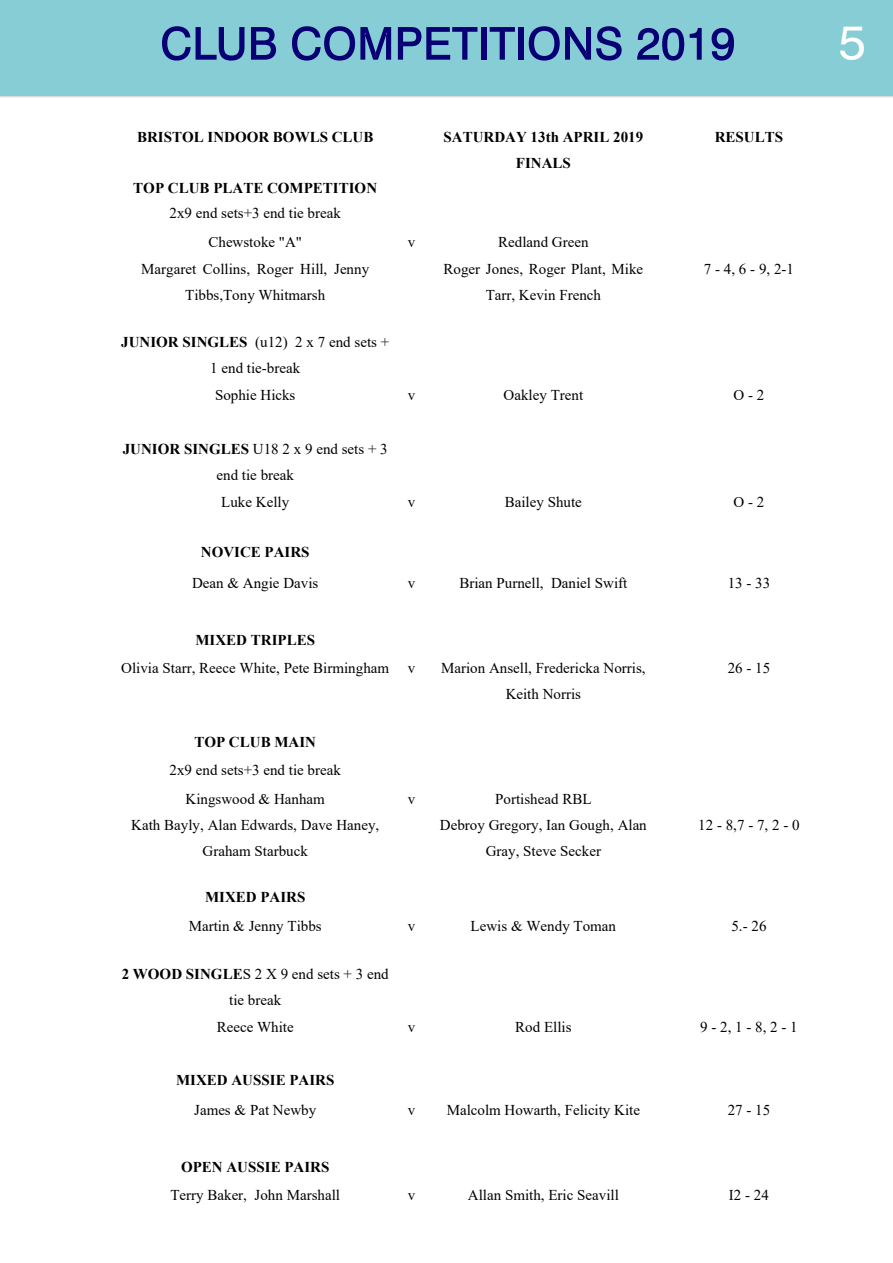
<style>
.page{position:relative;width:893px;height:1263px;background:#fff}
.page>*{position:absolute;margin:0;border:0;box-sizing:border-box;transform-origin:0 0}
.t1{font:49.65px "Swiss 721 BT";color:#fff}
.t2{font:15px/25.8px "Times New Roman";color:#000;text-align:center}
.t3{font:700 15px/25.8px "Times New Roman";color:#000;text-align:center}
.s1{font-weight:700}
</style>
<div class="page">
<div style="left:0;top:0;width:893px;height:96px;background:#87cdd6"></div>
<svg style="left:162px;top:26px;width:83px;height:35px"></svg>
<svg style="left:251px;top:27px;width:25px;height:33px"></svg>
<svg style="left:292px;top:26px;width:99px;height:35px"></svg>
<svg style="left:398px;top:27px;width:79px;height:33px"></svg>
<div style="left:481px;top:27px;width:5px;height:33px;background:#080074"></div>
<svg style="left:490px;top:27px;width:25px;height:33px"></svg>
<div style="left:519px;top:27px;width:5px;height:33px;background:#080074"></div>
<svg style="left:529px;top:26px;width:93px;height:35px"></svg>
<svg style="left:637px;top:28px;width:47px;height:33px"></svg>
<svg style="left:690px;top:28px;width:12px;height:32px"></svg>
<svg style="left:712px;top:28px;width:22px;height:33px"></svg>
<p class="t3" style="left:137px;top:126px;width:238px">BRISTOL INDOOR BOWLS CLUB</p>
<p class="t3" style="left:443px;top:126px;width:201px">SATURDAY 13th APRIL 2019<br>FINALS</p>
<p class="t3" style="left:715px;top:126px;width:70px">RESULTS</p>
<p class="t3" style="left:133px;top:176px;width:245px">TOP CLUB PLATE COMPETITION</p>
<p class="t2" style="left:170px;top:200px;width:173px;line-height:28.5px">2x9 end sets+3 end tie break<br>Chewstoke "A"</p>
<p class="t2" style="left:408px;top:230px;width:9px">v</p>
<p class="t2" style="left:498px;top:230px;width:92px">Redland Green</p>
<p class="t2" style="left:141px;top:258px;width:229px">Margaret Collins, Roger Hill, Jenny<br>Tibbs,Tony Whitmarsh</p>
<p class="t2" style="left:444px;top:258px;width:201px">Roger Jones, Roger Plant, Mike<br>Tarr, Kevin French</p>
<p class="t2" style="left:704px;top:258px;width:92px">7 - 4, 6 - 9, 2-1</p>
<p class="t2" style="left:121px;top:331px;width:269px"><span class="s1">JUNIOR SINGLES</span> (u12) 2 x 7 end sets +<br>1 end tie-break</p>
<p class="t2" style="left:215px;top:384px;width:82px">Sophie Hicks</p>
<p class="t2" style="left:408px;top:384px;width:9px">v</p>
<p class="t2" style="left:504px;top:384px;width:81px">Oakley Trent</p>
<p class="t2" style="left:733px;top:384px;width:32px">O - 2</p>
<p class="t2" style="left:123px;top:437px;width:267px"><span class="s1">JUNIOR SINGLES</span> U18 2 x 9 end sets + 3 end tie break</p>
<p class="t2" style="left:221px;top:491px;width:69px">Luke Kelly</p>
<p class="t2" style="left:408px;top:491px;width:9px">v</p>
<p class="t2" style="left:505px;top:491px;width:79px">Bailey Shute</p>
<p class="t2" style="left:733px;top:491px;width:32px">O - 2</p>
<p class="t3" style="left:201px;top:540px;width:110px">NOVICE PAIRS</p>
<p class="t2" style="left:192px;top:571px;width:128px">Dean &amp; Angie Davis</p>
<p class="t2" style="left:408px;top:571px;width:9px">v</p>
<p class="t2" style="left:459px;top:571px;width:169px">Brian Purnell, Daniel Swift</p>
<p class="t2" style="left:728px;top:571px;width:44px">13 - 33</p>
<p class="t3" style="left:195px;top:629px;width:121px">MIXED TRIPLES</p>
<p class="t2" style="left:121px;top:656px;width:295px">Olivia Starr, Reece White, Pete Birmingham v</p>
<p class="t2" style="left:441px;top:656px;width:206px">Marion Ansell, Fredericka Norris,<br>Keith Norris</p>
<p class="t2" style="left:728px;top:656px;width:44px">26 - 15</p>
<p class="t3" style="left:194px;top:730px;width:123px">TOP CLUB MAIN</p>
<p class="t2" style="left:170px;top:757px;width:173px;line-height:28.5px">2x9 end sets+3 end tie break<br>Kingswood &amp; Hanham</p>
<p class="t2" style="left:408px;top:787px;width:9px">v</p>
<p class="t2" style="left:495px;top:787px;width:98px">Portishead RBL</p>
<p class="t2" style="left:131px;top:813px;width:250px">Kath Bayly, Alan Edwards, Dave Haney,<br>Graham Starbuck</p>
<p class="t2" style="left:440px;top:813px;width:208px">Debroy Gregory, Ian Gough, Alan<br>Gray, Steve Secker</p>
<p class="t2" style="left:698px;top:813px;width:103px">12 - 8,7 - 7, 2 - 0</p>
<p class="t3" style="left:205px;top:886px;width:102px">MIXED PAIRS</p>
<p class="t2" style="left:189px;top:914px;width:134px">Martin &amp; Jenny Tibbs</p>
<p class="t2" style="left:408px;top:914px;width:9px">v</p>
<p class="t2" style="left:471px;top:914px;width:147px">Lewis &amp; Wendy Toman</p>
<p class="t2" style="left:731px;top:914px;width:37px">5.- 26</p>
<p class="t2" style="left:122px;top:962px;width:269px"><span class="s1">2 WOOD SINGLE</span>S 2 X 9 end sets + 3 end tie break<br>Reece White</p>
<p class="t2" style="left:408px;top:1015px;width:9px">v</p>
<p class="t2" style="left:515px;top:1015px;width:58px">Rod Ellis</p>
<p class="t2" style="left:700px;top:1015px;width:99px">9 - 2, 1 - 8, 2 - 1</p>
<p class="t3" style="left:176px;top:1069px;width:160px">MIXED AUSSIE PAIRS</p>
<p class="t2" style="left:194px;top:1099px;width:124px">James &amp; Pat Newby</p>
<p class="t2" style="left:408px;top:1099px;width:9px">v</p>
<p class="t2" style="left:447px;top:1099px;width:195px">Malcolm Howarth, Felicity Kite</p>
<p class="t2" style="left:728px;top:1099px;width:44px">27 - 15</p>
<p class="t3" style="left:181px;top:1155px;width:150px">OPEN AUSSIE PAIRS</p>
<p class="t2" style="left:170px;top:1184px;width:171px">Terry Baker, John Marshall</p>
<p class="t2" style="left:408px;top:1184px;width:9px">v</p>
<p class="t2" style="left:468px;top:1184px;width:152px">Allan Smith, Eric Seavill</p>
<p class="t2" style="left:729px;top:1184px;width:42px">I2 - 24</p>
<h1 class="t1" style="left:839px;top:22px;width:29px">5</h1>
</div>
